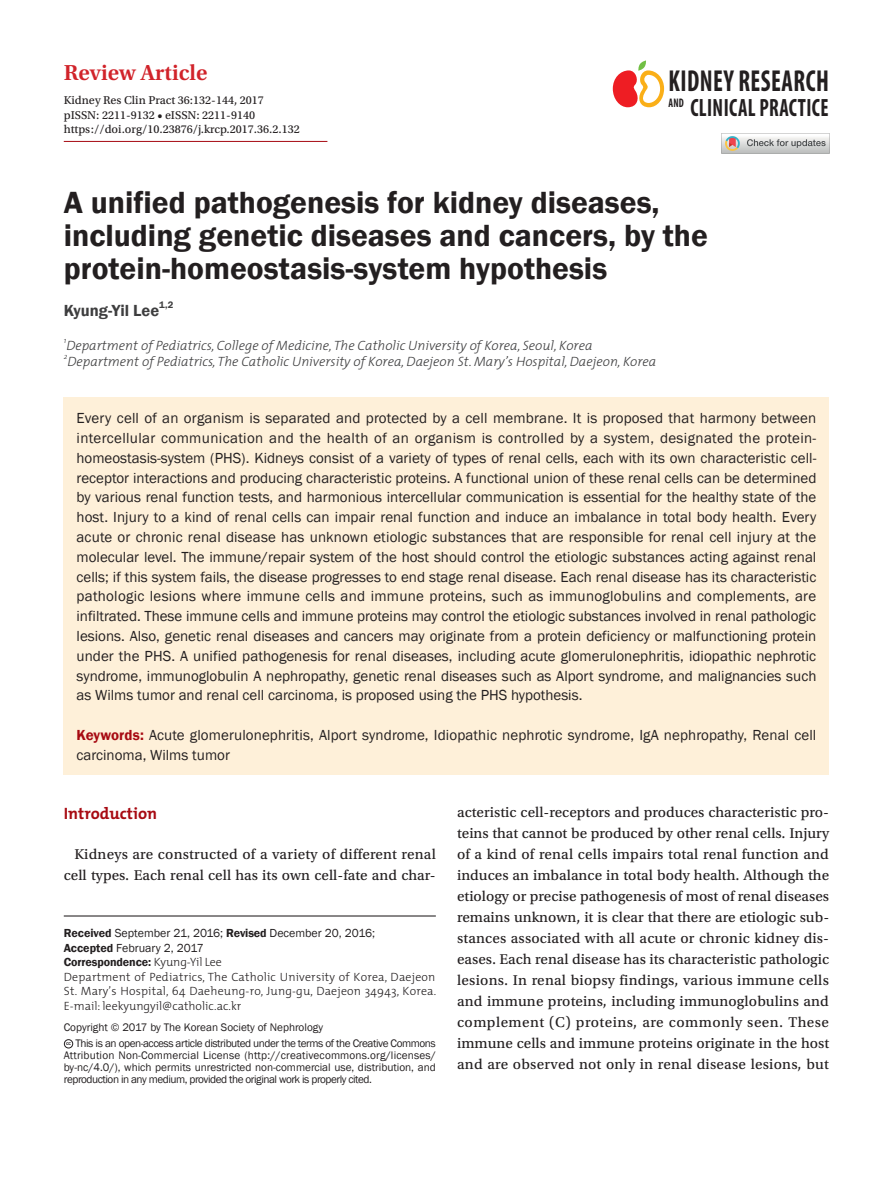
<style>
.page{position:relative;width:893px;height:1191px;background:#fff}
.page>*{position:absolute;margin:0;border:0;box-sizing:border-box;transform-origin:0 0}
.t1{font:600 31.5px/33px "Franklin Gothic";color:#231f20}
.t2{font:700 condensed 30.45px "Myriad Pro";letter-spacing:.02em;color:#231f20;scale:.82 1}
.t3{font:700 condensed 25.05px "Myriad Pro";letter-spacing:.02em;color:#231f20;scale:.82 1}
.t4{font:600 22.8px "Utopia Std";color:#d1232a}
.t5{font:700 16.5px "The Mix";color:#a70a12}
.t6{font:600 16.5px "Franklin Gothic";color:#3e3e3f}
.t7{font:15px/19.8px "Franklin Gothic";letter-spacing:.005em;color:#231f20;text-align:justify}
.t8{font:15px/21px "Utopia Std Capt";letter-spacing:.015em;color:#231f20;text-align:right}
.t9{font:italic 300 13.5px "The Mix";color:#3e3e3f}
.t10{font:300 12px/14.4px "The Mix";color:#231f20;text-align:justify}
.t11{font:12px/14.4px "Utopia Std Capt";color:#231f20}
.t12{font:12px/14.4px "Franklin Gothic";color:#231f20}
.t13{font:11.25px/12px "Franklin Gothic";letter-spacing:-.04em;color:#231f20;text-align:justify}
.t14{font:11.25px "Franklin Gothic";color:#231f20}
.t15{font:600 9.6px "Franklin Gothic";color:#3e3e3f}
.t16{font:italic 300 7.8px "The Mix";color:#3e3e3f}
.t17{font:3.9px "Gothic 725 BT Black A";color:#231f20}
.s1{color:#fff}
.s2{font-weight:600;color:#a70a12}
.s3{font-weight:600}
.s4{font-family:"The Mix";font-weight:300}
</style>
<div class="page">
<hr style="left:64px;top:141px;width:263px;height:1px;background:#a70a12">
<hr style="left:64px;top:915px;width:372px;height:1px;background:#231f20">
<div style="left:64px;top:1039px;width:9px;height:9px;border:1px solid #231f20;border-radius:50%"></div>
<img style="left:721px;top:133px;width:108px;height:21px">
<div style="left:64px;top:398px;width:765px;height:377px;background:#fef0d9"></div>
<svg style="left:613px;top:60px;width:51px;height:47px"></svg>
<h3 class="t4" style="left:64px;top:59px;width:145px">Review Article</h3>
<p class="t11" style="left:64px;top:94px;width:238px">Kidney Res Clin Pract 36:132-144, 2017<span class="s1">(2) </span>pISSN: 2211-9132 • eISSN: 2211-9140 https://doi.org/10.23876/j.krcp.2017.36.2.132</p>
<h2 class="t2" style="left:668px;top:62px;width:197px">KIDNEY RESEARCH</h2>
<h3 class="t3" style="left:668px;top:91px;width:197px"><sup>AND</sup> CLINICAL PRACTICE</h3>
<h1 class="t1" style="left:64px;top:187px;width:646px">A unified pathogenesis for kidney diseases, including genetic diseases and cancers, by the protein-homeostasis-system hypothesis</h1>
<p class="t6" style="left:64px;top:300px;width:97px">Kyung-Yil Lee</p>
<p class="t15" style="left:159px;top:299px;width:16px">1,2</p>
<p class="t16" style="left:64px;top:334px;width:4px">1</p>
<p class="t9" style="left:66px;top:334px;width:528px">Department of Pediatrics, College of Medicine, The Catholic University of Korea, Seoul, Korea</p>
<p class="t16" style="left:64px;top:350px;width:5px">2</p>
<p class="t9" style="left:68px;top:350px;width:590px">Department of Pediatrics, The Catholic University of Korea, Daejeon St. Mary’s Hospital, Daejeon, Korea</p>
<p class="t7" style="left:77px;top:408px;width:741px">Every cell of an organism is separated and protected by a cell membrane. It is proposed that harmony between intercellular communication and the health of an organism is controlled by a system, designated the protein&shy;homeostasis-system (PHS). Kidneys consist of a variety of types of renal cells, each with its own characteristic cell&shy;receptor interactions and producing characteristic proteins. A functional union of these renal cells can be determined by various renal function tests, and harmonious intercellular communication is essential for the healthy state of the host. Injury to a kind of renal cells can impair renal function and induce an imbalance in total body health. Every acute or chronic renal disease has unknown etiologic substances that are responsible for renal cell injury at the molecular level. The immune/repair system of the host should control the etiologic substances acting against renal cells; if this system fails, the disease progresses to end stage renal disease. Each renal disease has its characteristic pathologic lesions where immune cells and immune proteins, such as immunoglobulins and complements, are infiltrated. These immune cells and immune proteins may control the etiologic substances involved in renal pathologic lesions. Also, genetic renal diseases and cancers may originate from a protein deficiency or malfunctioning protein under the PHS. A unified pathogenesis for renal diseases, including acute glomerulonephritis, idiopathic nephrotic syndrome, immunoglobulin A nephropathy, genetic renal diseases such as Alport syndrome, and malignancies such as Wilms tumor and renal cell carcinoma, is proposed using the PHS hypothesis.</p>
<p class="t7" style="left:77px;top:725px;width:741px"><span class="s2">Keywords:</span> Acute glomerulonephritis, Alport syndrome, Idiopathic nephrotic syndrome, IgA nephropathy, Renal cell carcinoma, Wilms tumor</p>
<p class="t5" style="left:64px;top:799px;width:95px">Introduction</p>
<p class="t8" style="left:64px;top:844px;width:374px">Kidneys are constructed of a variety of different renal cell types. Each renal cell has its own cell-fate and char-</p>
<p class="t12" style="left:64px;top:926px;width:313px"><span class="s3">Received</span> September 21, 2016; <span class="s3">Revised</span> December 20, 2016;<br><span class="s3">Accepted</span> February 2, 2017<br><span class="s3">Correspondence:</span> <span class="s4">Kyung-Yil Lee</span></p>
<p class="t10" style="left:64px;top:969px;width:374px">Department of Pediatrics, The Catholic University of Korea, Daejeon St. Mary’s Hospital, 64 Daeheung-ro, Jung-gu, Daejeon 34943, Korea.<br>E-mail: leekyungyil@catholic.ac.kr</p>
<p class="t14" style="left:64px;top:1019px;width:261px">Copyright © 2017 by The Korean Society of Nephrology</p>
<p class="t17" style="left:66px;top:1041px;width:7px">CC</p>
<p class="t13" style="left:64px;top:1037px;width:374px;text-indent:12px">This is an open-access article distributed under the terms of the Creative Commons Attribution Non-Commercial License (http://creativecommons.org/licenses/ by-nc/4.0/), which permits unrestricted non-commercial use, distribution, and reproduction in any medium, provided the original work is properly cited.</p>
<p class="t8" style="left:457px;top:802px;width:374px;text-align:justify">acteristic cell-receptors and produces characteristic pro&shy;teins that cannot be produced by other renal cells. Injury of a kind of renal cells impairs total renal function and induces an imbalance in total body health. Although the etiology or precise pathogenesis of most of renal diseases remains unknown, it is clear that there are etiologic sub&shy;stances associated with all acute or chronic kidney dis&shy;eases. Each renal disease has its characteristic pathologic lesions. In renal biopsy findings, various immune cells and immune proteins, including immunoglobulins and complement (C) proteins, are commonly seen. These immune cells and immune proteins originate in the host and are observed not only in renal disease lesions, but</p>
</div>
